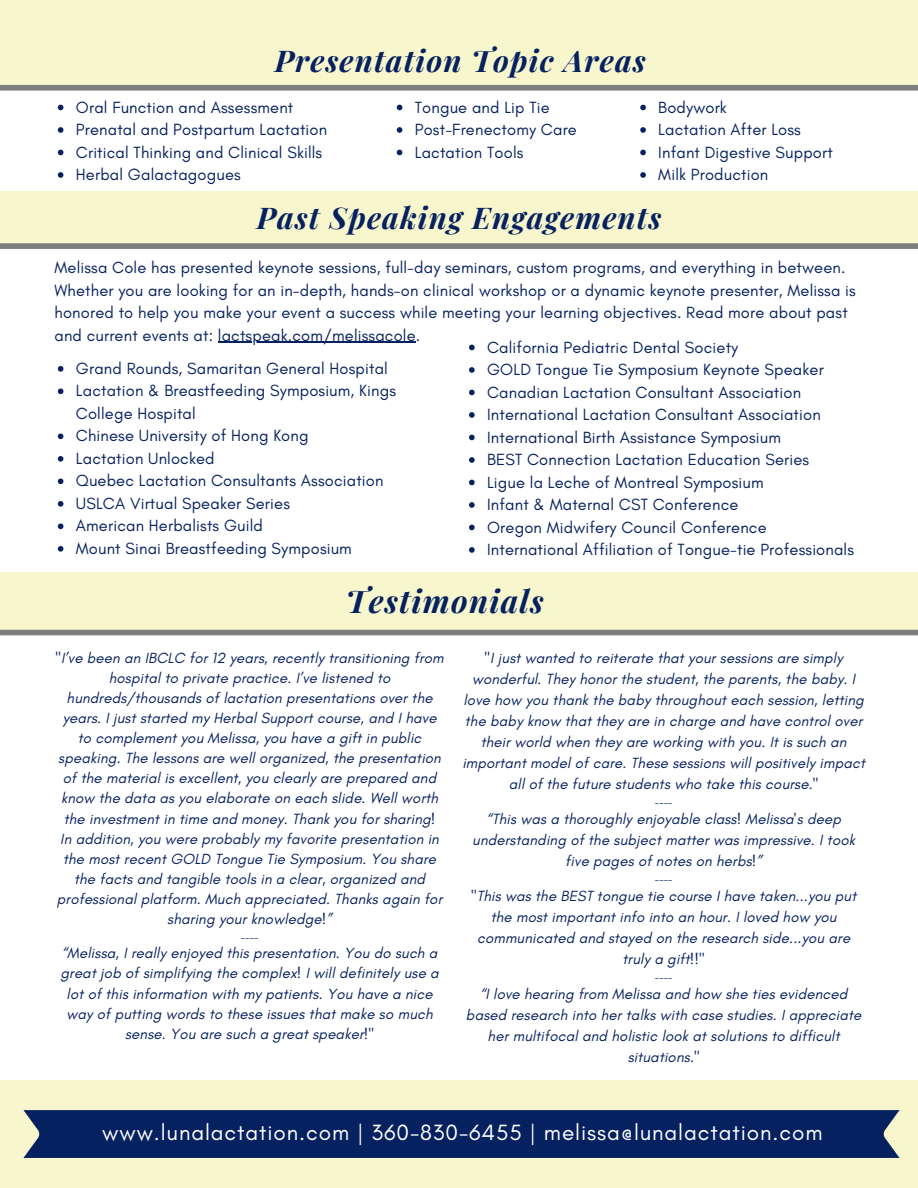
<style>
.page{position:relative;width:918px;height:1188px;background:#fff}
.page>*{position:absolute;margin:0;border:0;box-sizing:border-box;transform-origin:0 0}
.t1{font:italic 700 31.5px "Playfair Display";letter-spacing:.04em;color:#06215f}
.t2{font:italic 700 30px "Playfair Display";letter-spacing:.04em;color:#06215f}
.t3{font:22.5px "Glacial Indifference";letter-spacing:.04em;color:#fff}
.t4{font:16.5px/22.5px "Glacial Indifference";letter-spacing:.01em;color:#06215f}
.t5{font:italic 15px/20.1px "Glacial Indifference";letter-spacing:.01em;color:#06215f;text-align:center}
.t6{font:italic 10.5px "Glacial Indifference";color:#06215f}
</style>
<div class="page">
<div style="left:0;top:1080px;width:918px;height:108px;background:#f7f6cd"></div>
<div style="left:0;top:0;width:918px;height:88px;background:#f7f6cd"></div>
<div style="left:0;top:572px;width:918px;height:58px;background:#f7f6cd"></div>
<svg style="left:640px;top:105px;width:6px;height:5px"></svg>
<svg style="left:640px;top:127px;width:6px;height:6px"></svg>
<svg style="left:640px;top:150px;width:6px;height:5px"></svg>
<svg style="left:640px;top:172px;width:6px;height:6px"></svg>
<div style="left:23px;top:1110px;width:877px;height:48px;background:#06215f"></div>
<div style="left:0;top:630px;width:918px;height:5px;background:#7e7e7e"></div>
<div style="left:0;top:191px;width:918px;height:52px;background:#f7f6cd"></div>
<svg style="left:58px;top:366px;width:5px;height:6px"></svg>
<svg style="left:58px;top:389px;width:5px;height:5px"></svg>
<svg style="left:58px;top:434px;width:5px;height:5px"></svg>
<svg style="left:58px;top:456px;width:5px;height:6px"></svg>
<svg style="left:58px;top:479px;width:5px;height:5px"></svg>
<svg style="left:58px;top:501px;width:5px;height:6px"></svg>
<svg style="left:58px;top:524px;width:5px;height:5px"></svg>
<svg style="left:58px;top:546px;width:5px;height:6px"></svg>
<svg style="left:469px;top:345px;width:6px;height:5px"></svg>
<svg style="left:469px;top:367px;width:6px;height:6px"></svg>
<svg style="left:469px;top:390px;width:6px;height:5px"></svg>
<svg style="left:469px;top:412px;width:6px;height:6px"></svg>
<svg style="left:469px;top:435px;width:6px;height:5px"></svg>
<svg style="left:469px;top:457px;width:6px;height:6px"></svg>
<svg style="left:469px;top:480px;width:6px;height:5px"></svg>
<svg style="left:469px;top:502px;width:6px;height:6px"></svg>
<svg style="left:469px;top:525px;width:6px;height:5px"></svg>
<svg style="left:469px;top:547px;width:6px;height:6px"></svg>
<svg style="left:58px;top:105px;width:5px;height:5px"></svg>
<svg style="left:58px;top:127px;width:5px;height:6px"></svg>
<svg style="left:58px;top:150px;width:5px;height:5px"></svg>
<svg style="left:58px;top:172px;width:5px;height:6px"></svg>
<div style="left:0;top:243px;width:918px;height:6px;background:#7e7e7e"></div>
<div style="left:0;top:85px;width:918px;height:6px;background:#7e7e7e"></div>
<hr style="left:218px;top:342px;width:198px;height:1px;background:#06215f">
<svg style="left:397px;top:105px;width:5px;height:5px"></svg>
<svg style="left:397px;top:127px;width:5px;height:6px"></svg>
<svg style="left:397px;top:150px;width:5px;height:5px"></svg>
<h1 class="t2" style="left:275px;top:40px;width:372px">Presentation Topic Areas</h1>
<p class="t4" style="left:76px;top:96px;width:219px">Oral Function and Assessment</p>
<p class="t4" style="left:76px;top:118px;width:253px">Prenatal and Postpartum Lactation</p>
<p class="t4" style="left:76px;top:141px;width:248px">Critical Thinking and Clinical Skills</p>
<p class="t4" style="left:76px;top:163px;width:166px">Herbal Galactagogues</p>
<p class="t4" style="left:415px;top:96px;width:136px">Tongue and Lip Tie</p>
<h2 class="t4" style="left:415px;top:118px;width:164px">Post-Frenectomy Care<br>Lactation Tools</h2>
<p class="t4" style="left:658px;top:96px;width:70px">Bodywork</p>
<p class="t4" style="left:658px;top:118px;width:144px">Lactation After Loss</p>
<p class="t4" style="left:658px;top:141px;width:176px">Infant Digestive Support</p>
<p class="t4" style="left:658px;top:163px;width:111px">Milk Production</p>
<p class="t2" style="left:257px;top:196px;width:406px">Past Speaking Engagements</p>
<p class="t4" style="left:54px;top:256px;width:803px">Melissa Cole has presented keynote sessions, full-day seminars, custom programs, and everything in between.<br>Whether you are looking for an in-depth, hands-on clinical workshop or a dynamic keynote presenter, Melissa is honored to help you make your event a success while meeting your learning objectives. Read more about past and current events at: lactspeak.com/melissacole.</p>
<p class="t4" style="left:487px;top:335px;width:253px">California Pediatric Dental Society</p>
<p class="t4" style="left:487px;top:358px;width:338px">GOLD Tongue Tie Symposium Keynote Speaker</p>
<p class="t4" style="left:487px;top:380px;width:316px">Canadian Lactation Consultant Association</p>
<p class="t4" style="left:487px;top:403px;width:335px">International Lactation Consultant Association</p>
<p class="t4" style="left:487px;top:425px;width:295px">International Birth Assistance Symposium</p>
<h1 class="t4" style="left:487px;top:448px;width:324px">BEST Connection Lactation Education Series</h1>
<p class="t4" style="left:487px;top:470px;width:278px">Ligue la Leche of Montreal Symposium</p>
<p class="t4" style="left:487px;top:493px;width:253px">Infant &amp; Maternal CST Conference</p>
<p class="t4" style="left:487px;top:515px;width:281px">Oregon Midwifery Council Conference</p>
<p class="t4" style="left:487px;top:538px;width:368px">International Affiliation of Tongue-tie Professionals</p>
<p class="t4" style="left:76px;top:357px;width:313px">Grand Rounds, Samaritan General Hospital</p>
<p class="t4" style="left:76px;top:379px;width:322px">Lactation &amp; Breastfeeding Symposium, Kings<br>College Hospital</p>
<p class="t4" style="left:76px;top:424px;width:234px">Chinese University of Hong Kong</p>
<p class="t4" style="left:76px;top:447px;width:140px">Lactation Unlocked</p>
<p class="t4" style="left:76px;top:469px;width:309px">Quebec Lactation Consultants Association</p>
<p class="t4" style="left:76px;top:492px;width:216px">USLCA Virtual Speaker Series</p>
<p class="t4" style="left:76px;top:514px;width:188px">American Herbalists Guild</p>
<p class="t4" style="left:76px;top:537px;width:277px">Mount Sinai Breastfeeding Symposium</p>
<p class="t1" style="left:346px;top:579px;width:199px">Testimonials</p>
<p class="t5" style="left:56px;top:647px;width:390px">"I’ve been an IBCLC for 12 years, recently transitioning from hospital to private practice. I’ve listened to hundreds/thousands of lactation presentations over the years. I just started my Herbal Support course, and I have to complement you Melissa, you have a gift in public speaking. The lessons are well organized, the presentation of the material is excellent, you clearly are prepared and know the data as you elaborate on each slide. Well worth the investment in time and money. Thank you for sharing!</p>
<p class="t5" style="left:57px;top:828px;width:387px">In addition, you were probably my favorite presentation in the most recent GOLD Tongue Tie Symposium. You share the facts and tangible tools in a clear, organized and professional platform. Much appreciated. Thanks again for sharing your knowledge!”</p>
<p class="t6" style="left:241px;top:931px;width:19px">----</p>
<p class="t5" style="left:60px;top:943px;width:380px">“Melissa, I really enjoyed this presentation. You do such a great job of simplifying the complex! I will definitely use a lot of this information with my patients. You have a nice way of putting words to these issues that make so much sense. You are such a great speaker!"</p>
<p class="t5" style="left:462px;top:648px;width:404px;line-height:21px">"I just wanted to reiterate that your sessions are simply wonderful. They honor the student, the parents, the baby. I love how you thank the baby throughout each session, letting the baby know that they are in charge and have control over their world when they are working with you. It is such an important model of care. These sessions will positively impact all of the future students who take this course."</p>
<h1 class="t6" style="left:655px;top:796px;width:19px">----</h1>
<p class="t5" style="left:472px;top:809px;width:384px;line-height:21px">“This was a thoroughly enjoyable class! Melissa's deep understanding of the subject matter was impressive. I took five pages of notes on herbs!”</p>
<p class="t6" style="left:655px;top:873px;width:19px">----</p>
<p class="t5" style="left:471px;top:886px;width:387px;line-height:21px">"This was the BEST tongue tie course I have taken...you put the most important info into an hour. I loved how you communicated and stayed on the research side...you are truly a gift!!"</p>
<p class="t6" style="left:655px;top:971px;width:19px">----</p>
<p class="t5" style="left:466px;top:984px;width:397px;line-height:21px">“I love hearing from Melissa and how she ties evidenced based research into her talks with case studies. I appreciate her multifocal and holistic look at solutions to difficult situations."</p>
<p class="t3" style="left:102px;top:1119px;width:722px">www.lunalactation.com | 360-830-6455 | melissa@lunalactation.com</p>
</div>
